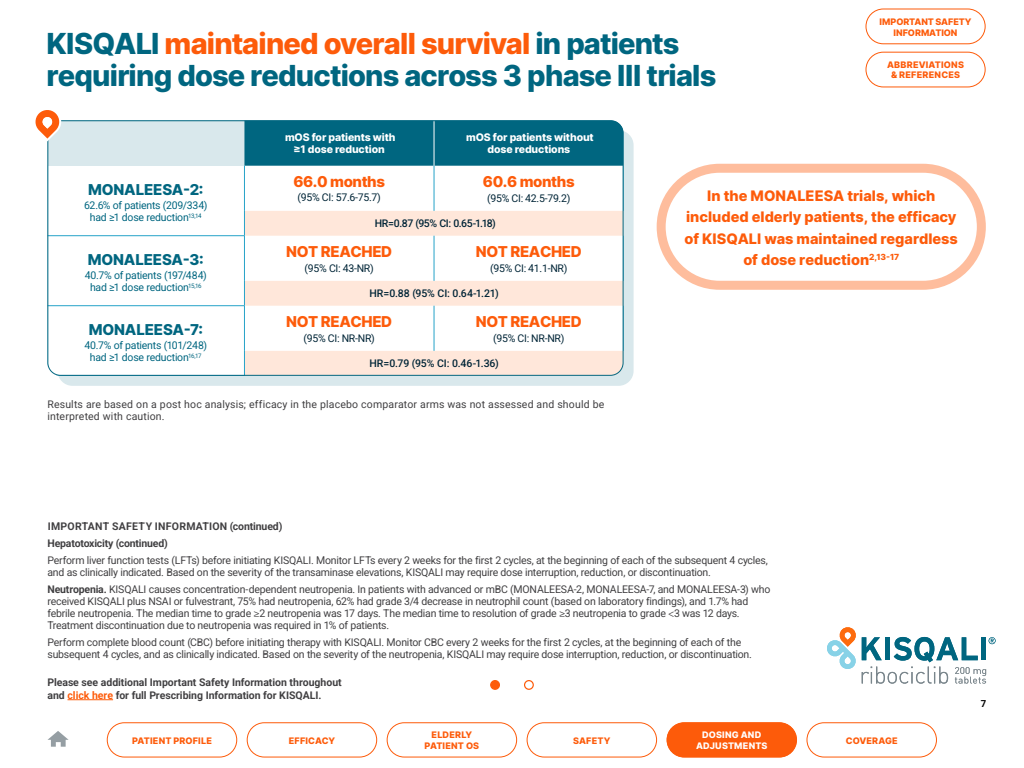
<style>
.page{position:relative;width:1024px;height:768px;background:#fff}
.page>*{position:absolute;margin:0;border:0;box-sizing:border-box;transform-origin:0 0}
.t1{font:800 29px/32px "Inter";letter-spacing:-.03em;color:#006680}
.t2{font:800 15px "Inter";letter-spacing:-.025em;color:#fd5b0a}
.t3{font:800 15px "Inter";letter-spacing:-.01em;color:#006680}
.t4{font:800 14.5px/21.5px "Inter";color:#fd5b0a;text-align:center}
.t5{font:10.5px/12px "Roboto";letter-spacing:-.02em;color:#414042}
.t6{font:700 10.5px/17px "Roboto";letter-spacing:-.005em;color:#414042}
.t7{font:10.5px/12px "Roboto";letter-spacing:-.025em;color:#006680;text-align:center}
.t8{font:10.5px/12px "Roboto";letter-spacing:.015em;color:#414042}
.t9{font:10.5px "Roboto";letter-spacing:-.025em;color:#002537}
.t10{font:800 10.5px/12px "Inter";letter-spacing:-.01em;color:#fff;text-align:center}
.t11{font:500 10.5px "Roboto";letter-spacing:-.02em;color:#002537}
.t12{font:500 10.5px "Roboto";color:#002537}
.t13{font:700 9.6px "Roboto";color:#000}
.t14{font:800 9px/10.8px "Inter";letter-spacing:.015em;color:#fd5b0a;text-align:center}
.t15{font:800 9px/10.8px "Inter";letter-spacing:-.01em;color:#fd5b0a;text-align:center}
.t16{font:800 9px/10.8px "Inter";letter-spacing:.015em;color:#fff;text-align:center}
.s1{color:#fd5b0a}
.s2{font-weight:700}
.s3{font-family:"Myriad Pro"}
</style>
<div class="page">
<svg style="left:827px;top:627px;width:168px;height:57px"></svg>
<div style="left:58px;top:130px;width:576px;height:256px;background:#d9e8ec;border-radius:15px"></div>
<div style="left:48px;top:121px;width:575px;height:254px;background:#fff;border-radius:13px"></div>
<div style="left:47px;top:120px;width:197px;height:46px;background:#d9e8ec"></div>
<div style="left:244px;top:122px;width:378px;height:44px;background:#006680"></div>
<svg style="left:245px;top:211px;width:377px;height:163px"></svg>
<hr style="left:434px;top:166px;width:1px;height:45px;background:#26a3c8">
<hr style="left:434px;top:120px;width:1px;height:46px;background:#fff">
<hr style="left:47px;top:236px;width:198px;height:1px;background:#26a3c8">
<hr style="left:244px;top:166px;width:1px;height:45px;background:#26a3c8">
<svg style="left:244px;top:211px;width:1px;height:25px"></svg>
<hr style="left:434px;top:236px;width:1px;height:45px;background:#26a3c8">
<hr style="left:434px;top:306px;width:1px;height:45px;background:#26a3c8">
<hr style="left:47px;top:306px;width:198px;height:1px;background:#26a3c8">
<hr style="left:47px;top:376px;width:198px;height:1px;background:#26a3c8">
<hr style="left:244px;top:236px;width:1px;height:45px;background:#26a3c8">
<hr style="left:244px;top:306px;width:1px;height:45px;background:#26a3c8">
<svg style="left:244px;top:281px;width:1px;height:25px"></svg>
<svg style="left:244px;top:351px;width:1px;height:23px"></svg>
<div style="left:47px;top:120px;width:577px;height:256px;border:1px solid #006680;border-radius:13px"></div>
<svg style="left:35px;top:110px;width:31px;height:34px"></svg>
<hr style="left:68px;top:699px;width:45px;height:1px;background:#fd5b0a">
<div style="left:657px;top:164px;width:329px;height:126px;border:9px solid #febd9d;border-radius:59px"></div>
<svg style="left:48px;top:731px;width:21px;height:16px"></svg>
<div style="left:247px;top:722px;width:130px;height:35px;border:1px solid #fd5b0a;border-radius:17px"></div>
<div style="left:527px;top:722px;width:130px;height:35px;border:1px solid #fd5b0a;border-radius:17px"></div>
<div style="left:807px;top:722px;width:130px;height:35px;border:1px solid #fd5b0a;border-radius:17px"></div>
<div style="left:107px;top:722px;width:130px;height:35px;border:1px solid #fd5b0a;border-radius:17px"></div>
<div style="left:387px;top:722px;width:130px;height:35px;border:1px solid #fd5b0a;border-radius:17px"></div>
<div style="left:491px;top:681px;width:8px;height:8px;background:#fd5b0a;border-radius:50%"></div>
<div style="left:490px;top:680px;width:10px;height:10px;border:1px solid #fd5b0a;border-radius:50%"></div>
<div style="left:524px;top:680px;width:10px;height:10px;border:1px solid #fd5b0a;border-radius:50%"></div>
<div style="left:667px;top:722px;width:130px;height:35px;background:#fd5b0a;border-radius:17px"></div>
<div style="left:866px;top:9px;width:119px;height:35px;border:1px solid #fd5b0a;border-radius:17px"></div>
<div style="left:866px;top:52px;width:119px;height:35px;border:1px solid #fd5b0a;border-radius:17px"></div>
<h1 class="t1" style="left:46px;top:26px;width:671px">KISQALI <span class="s1">maintained overall survival</span> in patients requiring dose reductions across 3 phase III trials</h1>
<p class="t10" style="left:285px;top:130px;width:112px">mOS for patients with ≥1 dose reduction</p>
<p class="t10" style="left:466px;top:130px;width:129px">mOS for patients without dose reductions</p>
<p class="t15" style="left:880px;top:16px;width:94px">IMPORTANT SAFETY<br>INFORMATION</p>
<p class="t14" style="left:887px;top:59px;width:78px">ABBREVIATIONS &amp; REFERENCES</p>
<h2 class="t3" style="left:88px;top:178px;width:117px">MONALEESA-2:</h2>
<p class="t7" style="left:84px;top:199px;width:125px">62.6% of patients (209/334) had ≥1 dose reduction<sup>13,14</sup></p>
<h2 class="t3" style="left:88px;top:248px;width:118px">MONALEESA-3:</h2>
<p class="t7" style="left:85px;top:269px;width:124px">40.7% of patients (197/484) had ≥1 dose reduction<sup>15,16</sup></p>
<h2 class="t2" style="left:293px;top:170px;width:93px">66.0 months</h2>
<p class="t9" style="left:298px;top:190px;width:85px">(95% CI: 57.6-75.7)</p>
<h2 class="t2" style="left:483px;top:170px;width:93px">60.6 months</h2>
<p class="t9" style="left:487px;top:191px;width:85px">(95% CI: 42.5-79.2)</p>
<p class="t11" style="left:375px;top:216px;width:123px">HR=0.87 (95% CI: 0.65-1.18)</p>
<h2 class="t2" style="left:286px;top:240px;width:107px">NOT REACHED</h2>
<p class="t9" style="left:305px;top:261px;width:71px">(95% CI: 43-NR)</p>
<h2 class="t2" style="left:476px;top:240px;width:107px">NOT REACHED</h2>
<p class="t9" style="left:490px;top:261px;width:79px">(95% CI: 41.1-NR)</p>
<p class="t12" style="left:369px;top:286px;width:131px">HR=0.88 (95% CI: 0.64-1.21)</p>
<h2 class="t2" style="left:476px;top:310px;width:107px">NOT REACHED</h2>
<p class="t9" style="left:493px;top:331px;width:73px">(95% CI: NR-NR)</p>
<p class="t11" style="left:369px;top:356px;width:131px">HR=0.79 (95% CI: 0.46-1.36)</p>
<p class="t8" style="left:48px;top:398px;width:558px">Results are based on a post hoc analysis; efficacy in the placebo comparator arms was not assessed and should be interpreted with caution.</p>
<h2 class="t2" style="left:286px;top:310px;width:107px">NOT REACHED</h2>
<p class="t9" style="left:304px;top:331px;width:73px">(95% CI: NR-NR)</p>
<h2 class="t3" style="left:89px;top:318px;width:116px">MONALEESA-7:</h2>
<p class="t7" style="left:84px;top:339px;width:124px">40.7% of patients (101/248) had ≥1 dose reduction<sup>16,17</sup></p>
<h3 class="t4" style="left:685px;top:184px;width:275px">In the MONALEESA trials, which included elderly patients, the efficacy of KISQALI was maintained regardless of dose reduction<sup>2,13-17</sup></h3>
<p class="t6" style="left:47px;top:518px;width:236px">IMPORTANT SAFETY INFORMATION (continued)<br>Hepatotoxicity (continued)</p>
<p class="t5" style="left:47px;top:554px;width:722px">Perform liver function tests (LFTs) before initiating KISQALI. Monitor LFTs every 2 weeks for the first 2 cycles, at the beginning of each of the subsequent 4 cycles, and as clinically indicated. Based on the severity of the transaminase elevations, KISQALI may require dose interruption, reduction, or discontinuation.</p>
<p class="t5" style="left:47px;top:583px;width:725px"><span class="s2">Neutropenia.</span> KISQALI causes concentration-dependent neutropenia. In patients with advanced or mBC (MONALEESA-2, MONALEESA-7, and MONALEESA-3) who received KISQALI plus NSAI or fulvestrant, 75% had neutropenia, 62% had grade 3/4 decrease in neutrophil count (based on laboratory findings), and 1.7% had febrile neutropenia. The median time to grade <span class="s3">≥</span>2 neutropenia was 17 days. The median time to resolution of grade <span class="s3">≥</span>3 neutropenia to grade <span class="s3">&lt;</span>3 was 12 days.<br>Treatment discontinuation due to neutropenia was required in 1% of patients.</p>
<p class="t5" style="left:48px;top:636px;width:706px">Perform complete blood count (CBC) before initiating therapy with KISQALI. Monitor CBC every 2 weeks for the first 2 cycles, at the beginning of each of the subsequent 4 cycles, and as clinically indicated. Based on the severity of the neutropenia, KISQALI may require dose interruption, reduction, or discontinuation.</p>
<p class="t6" style="left:48px;top:676px;width:296px;line-height:12.8px">Please see additional Important Safety Information throughout and <span class="s1">click here</span> for full Prescribing Information for KISQALI.</p>
<p class="t14" style="left:425px;top:729px;width:56px">ELDERLY<br>PATIENT OS</p>
<p class="t16" style="left:696px;top:729px;width:73px">DOSING AND<br>ADJUSTMENTS</p>
<p class="t14" style="left:132px;top:735px;width:81px">PATIENT PROFILE</p>
<p class="t14" style="left:289px;top:735px;width:48px">EFFICACY</p>
<p class="t14" style="left:573px;top:735px;width:39px">SAFETY</p>
<p class="t14" style="left:846px;top:735px;width:53px">COVERAGE</p>
<p class="t13" style="left:981px;top:696px;width:7px">7</p>
</div>
